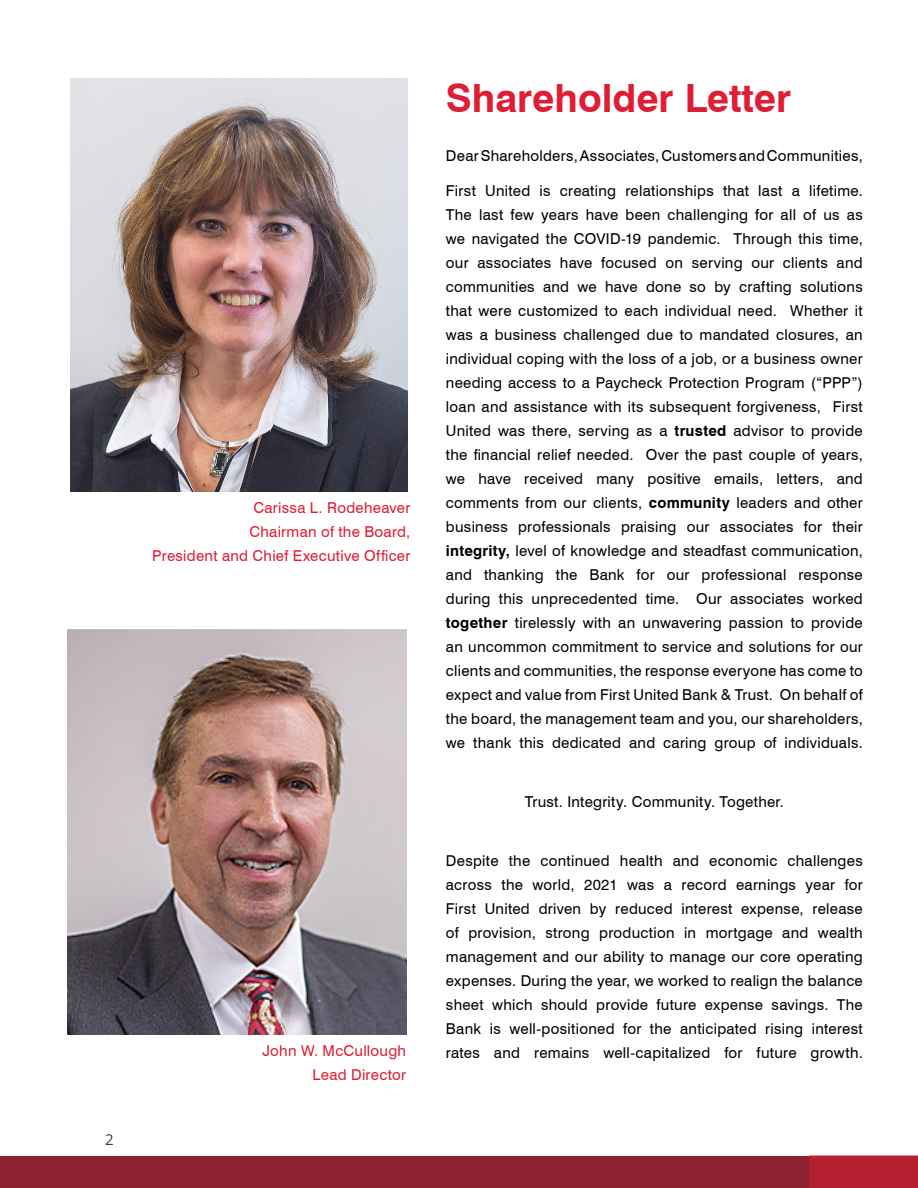
<style>
.page{position:relative;width:918px;height:1188px;background:#fff}
.page>*{position:absolute;margin:0;border:0;box-sizing:border-box;transform-origin:0 0}
.t1{font:700 39px "Swiss 721 BT";color:#df1d35}
.t2{font:15px/24px "Swiss 721 BT";letter-spacing:.02em;color:#000;text-align:justify}
.t3{font:15px/24px "Swiss 721 BT";letter-spacing:.02em;color:#de1d32;text-align:right}
.t4{font:15px "Open Sans";color:#323d47}
.s1{font-weight:700}
</style>
<div class="page">
<img style="left:68px;top:630px;width:338px;height:405px">
<img style="left:70px;top:79px;width:338px;height:413px">
<div style="left:0;top:1156px;width:918px;height:32px;background:#8b2131"></div>
<div style="left:809px;top:1156px;width:109px;height:32px;background:#b41f32"></div>
<p class="t4" style="left:105px;top:1130px;width:10px">2</p>
<p class="t3" style="left:152px;top:495px;width:260px">Carissa L. Rodeheaver<br>Chairman of the Board,<br>President and Chief Executive Officer</p>
<p class="t3" style="left:262px;top:1038px;width:145px">John W. McCullough<br>Lead Director</p>
<p class="t1" style="left:446px;top:74px;width:347px">Shareholder Letter</p>
<p class="t2" style="left:446px;top:144px;width:418px">Dear Shareholders, Associates, Customers and Communities,</p>
<p class="t2" style="left:446px;top:178px;width:418px">First United is creating relationships that last a lifetime.<br>The last few years have been challenging for all of us as we navigated the COVID-19 pandemic. Through this time, our associates have focused on serving our clients and communities and we have done so by crafting solutions that were customized to each individual need. Whether it was a business challenged due to mandated closures, an individual coping with the loss of a job, or a business owner needing access to a Paycheck Protection Program (“PPP”) loan and assistance with its subsequent forgiveness, First United was there, serving as a <span class="s1">trusted</span> advisor to provide the financial relief needed. Over the past couple of years, we have received many positive emails, letters, and comments from our clients, <span class="s1">community</span> leaders and other business professionals praising our associates for their <span class="s1">integrity,</span> level of knowledge and steadfast communication, and thanking the Bank for our professional response during this unprecedented time. Our associates worked <span class="s1">together</span> tirelessly with an unwavering passion to provide an uncommon commitment to service and solutions for our clients and communities, the response everyone has come to expect and value from First United Bank &amp; Trust. On behalf of the board, the management team and you, our shareholders, we thank this dedicated and caring group of individuals.</p>
<p class="t2" style="left:525px;top:789px;width:261px">Trust. Integrity. Community. Together.</p>
<p class="t2" style="left:446px;top:848px;width:418px">Despite the continued health and economic challenges across the world, 2021 was a record earnings year for First United driven by reduced interest expense, release of provision, strong production in mortgage and wealth management and our ability to manage our core operating expenses. During the year, we worked to realign the balance sheet which should provide future expense savings. The Bank is well-positioned for the anticipated rising interest rates and remains well-capitalized for future growth.</p>
</div>
